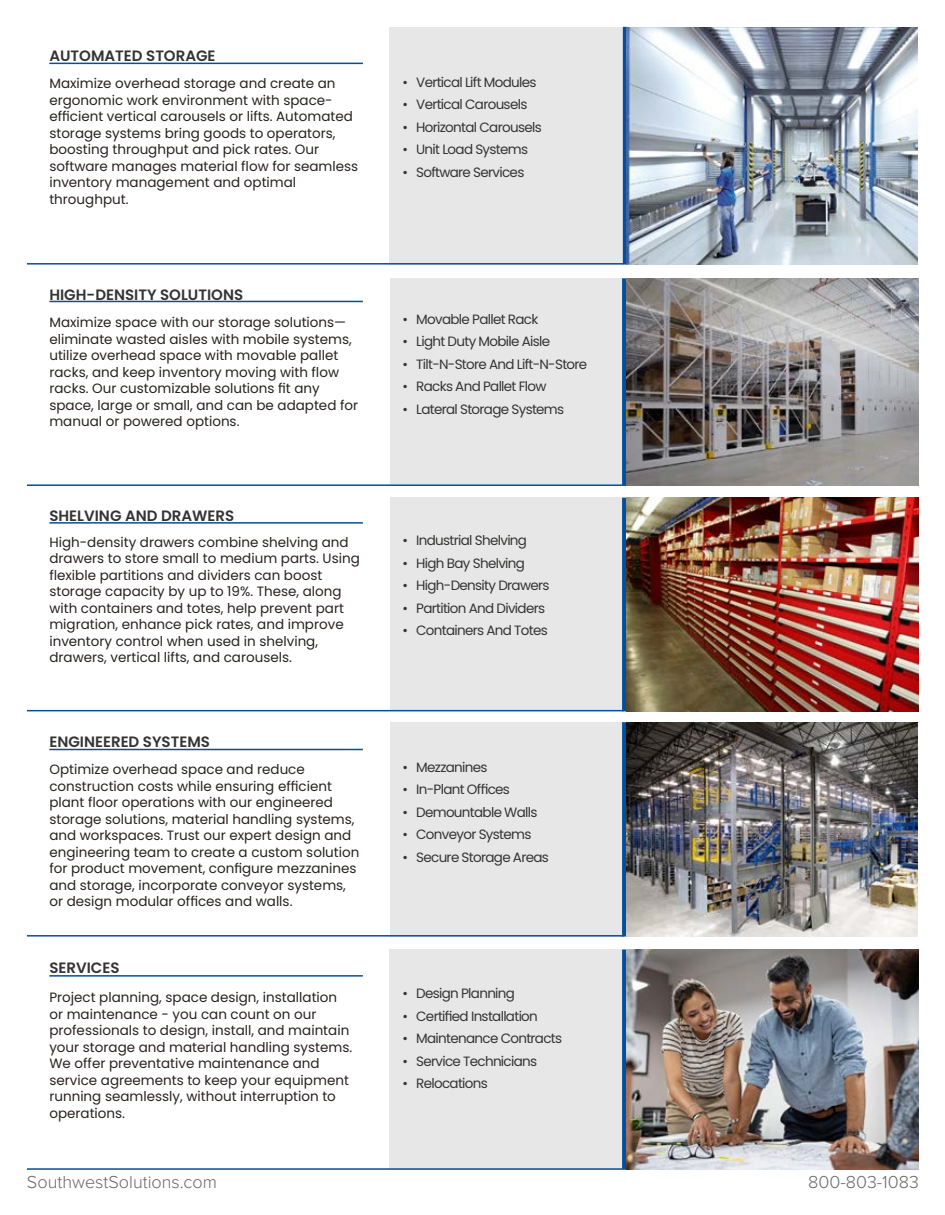
<style>
.page{position:relative;width:945px;height:1215px;background:#fff}
.page>*{position:absolute;margin:0;border:0;box-sizing:border-box;transform-origin:0 0}
.t1{font:300 18px "Proxima Nova";color:#666767}
.t2{font:600 15px "Poppins";color:#343433}
.t3{font:13.5px/16.5px "Poppins";color:#28211f}
.t4{font:13.5px "Poppins";letter-spacing:-.05em;color:#343433}
</style>
<div class="page">
<div style="left:390px;top:722px;width:234px;height:215px;background:#e7e7e7"></div>
<div style="left:390px;top:949px;width:232px;height:221px;background:#e7e7e7"></div>
<div style="left:390px;top:498px;width:234px;height:213px;background:#e7e7e7"></div>
<div style="left:390px;top:278px;width:234px;height:206px;background:#e7e7e7"></div>
<div style="left:390px;top:27px;width:233px;height:238px;background:#e7e7e7"></div>
<hr style="left:49px;top:975px;width:314px;height:2px;background:#054e9b">
<hr style="left:49px;top:522px;width:314px;height:2px;background:#054e9b">
<hr style="left:49px;top:749px;width:314px;height:1px;background:#054e9b">
<hr style="left:49px;top:301px;width:314px;height:1px;background:#054e9b">
<hr style="left:49px;top:63px;width:314px;height:1px;background:#054e9b">
<hr style="left:27px;top:263px;width:597px;height:2px;background:#054e9b">
<hr style="left:27px;top:484px;width:595px;height:2px;background:#054e9b">
<hr style="left:27px;top:710px;width:597px;height:1px;background:#054e9b">
<hr style="left:27px;top:935px;width:597px;height:2px;background:#054e9b">
<svg style="left:623px;top:27px;width:4px;height:238px"></svg>
<div style="left:622px;top:278px;width:5px;height:208px;background:#054e9b"></div>
<div style="left:622px;top:498px;width:5px;height:213px;background:#054e9b"></div>
<div style="left:622px;top:722px;width:5px;height:215px;background:#054e9b"></div>
<div style="left:622px;top:949px;width:5px;height:221px;background:#054e9b"></div>
<img style="left:627px;top:278px;width:291px;height:208px">
<img style="left:627px;top:498px;width:291px;height:213px">
<img style="left:627px;top:27px;width:291px;height:238px">
<img style="left:627px;top:722px;width:291px;height:215px">
<img style="left:627px;top:949px;width:291px;height:221px">
<hr style="left:27px;top:1168px;width:595px;height:2px;background:#054e9b">
<p class="t2" style="left:49px;top:47px;width:168px">AUTOMATED STORAGE</p>
<p class="t3" style="left:49px;top:75px;width:310px">Maximize overhead storage and create an ergonomic work environment with space&shy;efficient vertical carousels or lifts. Automated storage systems bring goods to operators, boosting throughput and pick rates. Our software manages material flow for seamless inventory management and optimal throughput.</p>
<p class="t2" style="left:49px;top:286px;width:195px">HIGH-DENSITY SOLUTIONS</p>
<p class="t3" style="left:49px;top:314px;width:310px">Maximize space with our storage solutions— eliminate wasted aisles with mobile systems, utilize overhead space with movable pallet racks, and keep inventory moving with flow racks. Our customizable solutions fit any space, large or small, and can be adapted for manual or powered options.</p>
<p class="t2" style="left:49px;top:507px;width:186px">SHELVING AND DRAWERS</p>
<p class="t3" style="left:49px;top:534px;width:312px">High-density drawers combine shelving and drawers to store small to medium parts. Using flexible partitions and dividers can boost storage capacity by up to 19%. These, along with containers and totes, help prevent part migration, enhance pick rates, and improve inventory control when used in shelving, drawers, vertical lifts, and carousels.</p>
<p class="t2" style="left:49px;top:733px;width:162px">ENGINEERED SYSTEMS</p>
<p class="t3" style="left:49px;top:761px;width:312px">Optimize overhead space and reduce construction costs while ensuring efficient plant floor operations with our engineered storage solutions, material handling systems, and workspaces. Trust our expert design and engineering team to create a custom solution for product movement, configure mezzanines and storage, incorporate conveyor systems, or design modular offices and walls.</p>
<p class="t2" style="left:49px;top:959px;width:72px">SERVICES</p>
<p class="t3" style="left:49px;top:989px;width:304px">Project planning, space design, installation or maintenance - you can count on our professionals to design, install, and maintain your storage and material handling systems.<br>We offer preventative maintenance and service agreements to keep your equipment running seamlessly, without interruption to operations.</p>
<p class="t4" style="left:403px;top:74px;width:136px">• Vertical Lift Modules</p>
<p class="t4" style="left:403px;top:97px;width:126px">• Vertical Carousels</p>
<p class="t4" style="left:403px;top:119px;width:141px">• Horizontal Carousels</p>
<p class="t4" style="left:403px;top:142px;width:127px">• Unit Load Systems</p>
<p class="t4" style="left:403px;top:164px;width:123px">• Software Services</p>
<p class="t4" style="left:403px;top:311px;width:137px">• Movable Pallet Rack</p>
<p class="t4" style="left:403px;top:334px;width:149px">• Light Duty Mobile Aisle</p>
<p class="t4" style="left:403px;top:356px;width:186px">• Tilt-N-Store And Lift-N-Store</p>
<p class="t4" style="left:403px;top:379px;width:146px">• Racks And Pallet Flow</p>
<p class="t4" style="left:403px;top:401px;width:163px">• Lateral Storage Systems</p>
<p class="t4" style="left:403px;top:533px;width:126px">• Industrial Shelving</p>
<p class="t4" style="left:403px;top:555px;width:124px">• High Bay Shelving</p>
<p class="t4" style="left:403px;top:578px;width:148px">• High-Density Drawers</p>
<p class="t4" style="left:403px;top:600px;width:144px">• Partition And Dividers</p>
<p class="t4" style="left:403px;top:623px;width:147px">• Containers And Totes</p>
<p class="t4" style="left:403px;top:759px;width:87px">• Mezzanines</p>
<p class="t4" style="left:403px;top:782px;width:109px">• In-Plant Offices</p>
<p class="t4" style="left:403px;top:804px;width:137px">• Demountable Walls</p>
<p class="t4" style="left:403px;top:827px;width:130px">• Conveyor Systems</p>
<p class="t4" style="left:403px;top:849px;width:148px">• Secure Storage Areas</p>
<p class="t4" style="left:403px;top:986px;width:114px">• Design Planning</p>
<p class="t4" style="left:403px;top:1008px;width:137px">• Certified Installation</p>
<p class="t4" style="left:403px;top:1031px;width:161px">• Maintenance Contracts</p>
<p class="t4" style="left:403px;top:1053px;width:136px">• Service Technicians</p>
<p class="t4" style="left:403px;top:1076px;width:87px">• Relocations</p>
<h1 class="t1" style="left:27px;top:1169px;width:192px">SouthwestSolutions.com</h1>
<h1 class="t1" style="left:808px;top:1169px;width:112px">800-803-1083</h1>
</div>
